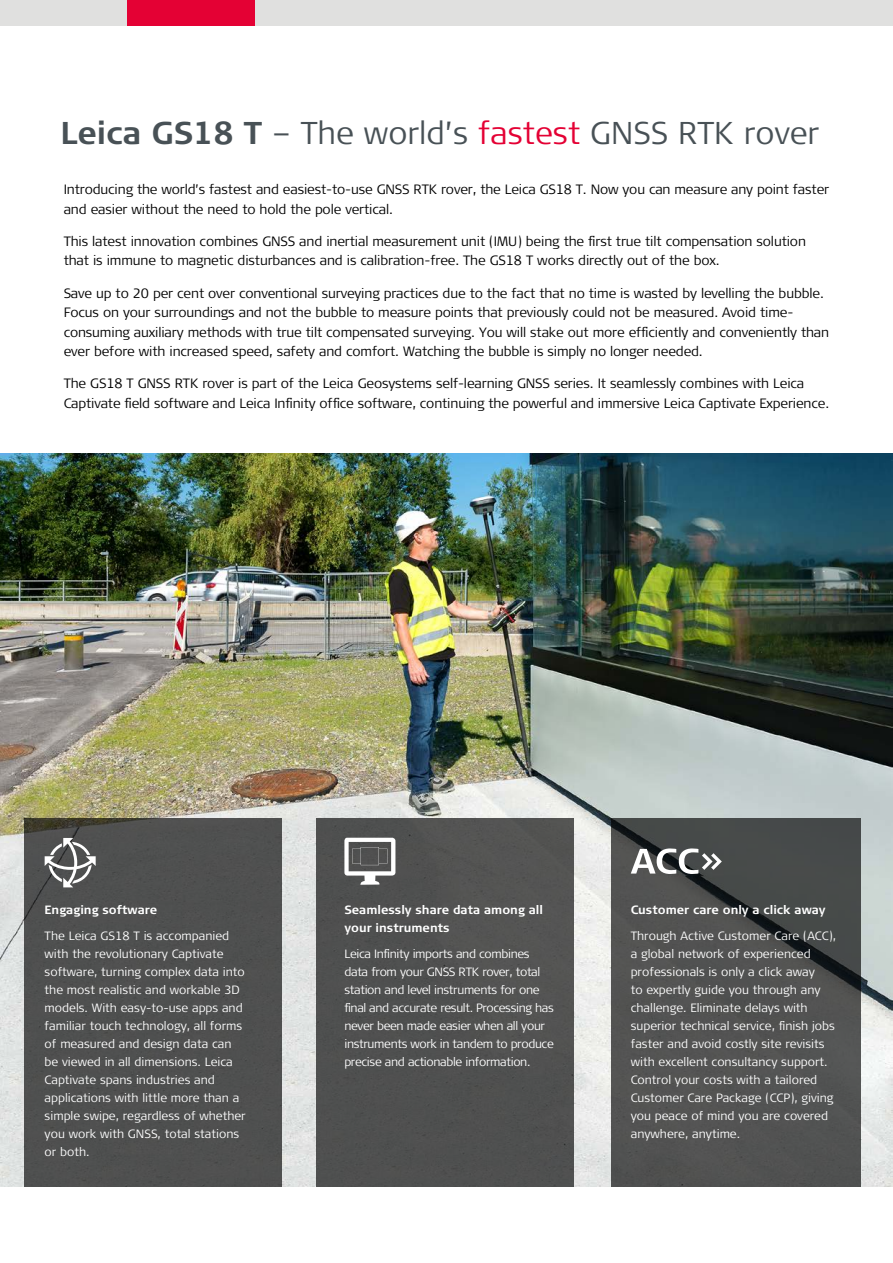
<style>
.page{position:relative;width:893px;height:1263px;background:#fff}
.page>*{position:absolute;margin:0;border:0;box-sizing:border-box;transform-origin:0 0}
.t1{font:300 31.5px "Signa Pro";color:#485156}
.t2{font:300 13.5px/19.5px "Signa Pro";letter-spacing:-.01em;color:#000}
.t3{font:300 12px/18px "Signa Pro";color:#fff}
.t4{font:300 12px/18px "Signa Pro";letter-spacing:-.03em;color:#fff}
.t5{font:700 12px/18px "Signa Pro";color:#fff}
.s1{font-weight:700}
.s2{color:#e40134}
</style>
<div class="page">
<img style="left:0;top:454px;width:893px;height:733px">
<div style="left:24px;top:818px;width:257px;height:368px;background:#4f5050"></div>
<div style="left:316px;top:818px;width:257px;height:368px;background:#505050"></div>
<div style="left:612px;top:818px;width:249px;height:368px;background:#525252"></div>
<div style="left:0;top:0;width:893px;height:26px;background:#e0e0df"></div>
<div style="left:128px;top:0;width:127px;height:26px;background:#e40134"></div>
<svg style="left:45px;top:838px;width:51px;height:49px"></svg>
<svg style="left:344px;top:838px;width:51px;height:47px"></svg>
<svg style="left:631px;top:848px;width:91px;height:26px"></svg>
<h1 class="t1" style="left:60px;top:111px;width:760px"><span class="s1">Leica GS18 T</span> – The world’s <span class="s2">fastest</span> GNSS RTK rover</h1>
<p class="t2" style="left:64px;top:179px;width:767px">Introducing the world’s fastest and easiest-to-use GNSS RTK rover, the Leica GS18 T. Now you can measure any point faster and easier without the need to hold the pole vertical.</p>
<p class="t2" style="left:64px;top:231px;width:744px">This latest innovation combines GNSS and inertial measurement unit (IMU) being the first true tilt compensation solution that is immune to magnetic disturbances and is calibration-free. The GS18 T works directly out of the box.</p>
<p class="t2" style="left:64px;top:282px;width:767px">Save up to 20 per cent over conventional surveying practices due to the fact that no time is wasted by levelling the bubble.<br>Focus on your surroundings and not the bubble to measure points that previously could not be measured. Avoid time&shy;consuming auxiliary methods with true tilt compensated surveying. You will stake out more efficiently and conveniently than ever before with increased speed, safety and comfort. Watching the bubble is simply no longer needed.</p>
<p class="t2" style="left:64px;top:373px;width:767px">The GS18 T GNSS RTK rover is part of the Leica Geosystems self-learning GNSS series. It seamlessly combines with Leica<br>Captivate field software and Leica Infinity office software, continuing the powerful and immersive Leica Captivate Experience.</p>
<p class="t5" style="left:45px;top:900px;width:114px">Engaging software</p>
<p class="t3" style="left:45px;top:926px;width:203px">The Leica GS18 T is accompanied with the revolutionary Captivate software, turning complex data into the most realistic and workable 3D models. With easy-to-use apps and familiar touch technology, all forms of measured and design data can be viewed in all dimensions. Leica<br>Captivate spans industries and applications with little more than a simple swipe, regardless of whether you work with GNSS, total stations or both.</p>
<p class="t5" style="left:344px;top:900px;width:200px">Seamlessly share data among all your instruments</p>
<p class="t4" style="left:344px;top:944px;width:211px">Leica Infinity imports and combines data from your GNSS RTK rover, total station and level instruments for one final and accurate result. Processing has never been made easier when all your instruments work in tandem to produce precise and actionable information.</p>
<p class="t5" style="left:631px;top:900px;width:196px">Customer care only a click away</p>
<p class="t3" style="left:631px;top:926px;width:207px">Through Active Customer Care (ACC), a global network of experienced professionals is only a click away<br>to expertly guide you through any challenge. Eliminate delays with superior technical service, finish jobs faster and avoid costly site revisits with excellent consultancy support.<br>Control your costs with a tailored Customer Care Package (CCP), giving you peace of mind you are covered anywhere, anytime.</p>
</div>
